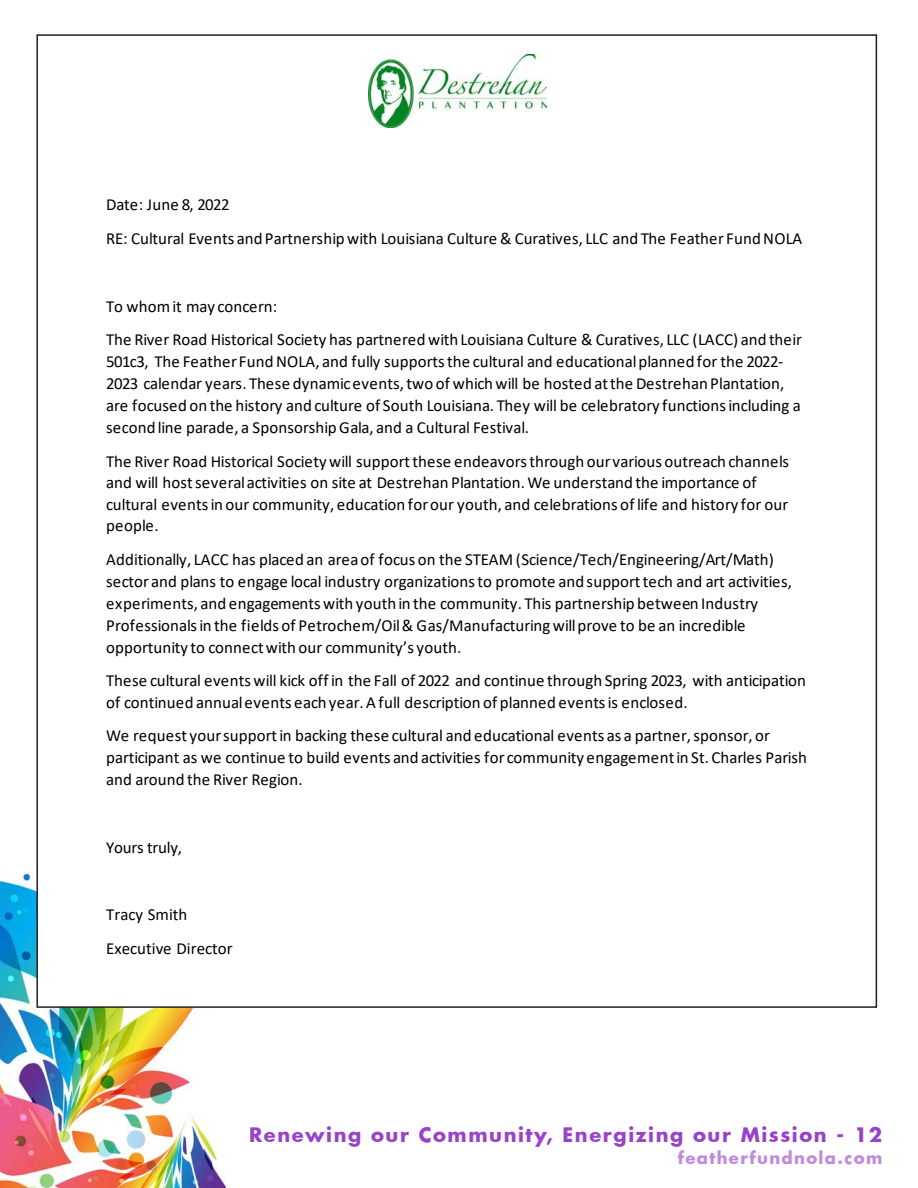
<style>
.page{position:relative;width:918px;height:1188px;background:#fff}
.page>*{position:absolute;margin:0;border:0;box-sizing:border-box;transform-origin:0 0}
.t1{font:700 19.5px "Futura";letter-spacing:.08em;color:#9943c8}
.t2{font:16.8px/21.9px "Calibri";color:#000}
.t3{font:700 16.5px "Futura";letter-spacing:.08em;color:#c08add}
</style>
<div class="page">
<img style="left:0;top:871px;width:226px;height:317px">
<div style="left:37px;top:35px;width:839px;height:972px;background:#fff"></div>
<img style="left:368px;top:54px;width:179px;height:73px">
<p class="t2" style="left:106px;top:188px;width:697px;line-height:33.8px">Date: June 8, 2022<br>RE: Cultural Events and Partnership with Louisiana Culture &amp; Curatives, LLC and The Feather Fund NOLA</p>
<p class="t2" style="left:106px;top:289px;width:697px;line-height:33.8px">To whom it may concern:<br>The River Road Historical Society has partnered with Louisiana Culture &amp; Curatives, LLC (LACC) and their</p>
<p class="t2" style="left:106px;top:350px;width:696px">501c3, The FeatherFund NOLA, and fully supportsthe cultural and educationalplanned for the 2022- 2023 calendar years. These dynamic events, two of which will be hosted at the Destrehan Plantation, are focused on the history and culture of South Louisiana. They will be celebratory functionsincluding a second line parade, a Sponsorship Gala, and a Cultural Festival.</p>
<p class="t2" style="left:106px;top:450px;width:684px;line-height:21.5px">The River Road Historical Society will support these endeavorsthrough our various outreach channels and will host several activities on site at Destrehan Plantation. We understand the importance of cultural events in our community, education for our youth, and celebrations of life and history for our people.</p>
<p class="t2" style="left:106px;top:548px;width:688px">Additionally, LACC has placed an area of focus on the STEAM (Science/Tech/Engineering/Art/Math) sectorand plans to engage local industry organizationsto promote and supporttech and art activities, experiments, and engagements with youth in the community. This partnership between Industry Professionals in the fields of Petrochem/Oil &amp; Gas/Manufacturingwill prove to be an incredible opportunity to connect with our community’s youth.</p>
<p class="t2" style="left:106px;top:670px;width:701px;line-height:21.5px">These cultural events will kick off in the Fall of 2022 and continue through Spring 2023, with anticipation of continued annual events each year. A full description of planned events is enclosed.</p>
<p class="t2" style="left:106px;top:724px;width:702px">We request your support in backing these cultural and educational events as a partner, sponsor, or participant as we continue to build events and activities for community engagement in St. Charles Parish and around the River Region.</p>
<p class="t2" style="left:106px;top:836px;width:77px">Yours truly,</p>
<p class="t2" style="left:106px;top:897px;width:128px;line-height:33.8px">Tracy Smith<br>Executive Director</p>
<p class="t1" style="left:249px;top:1121px;width:635px">Renewing our Community, Energizing our Mission - 12</p>
<p class="t3" style="left:678px;top:1147px;width:206px">featherfundnola.com</p>
</div>
